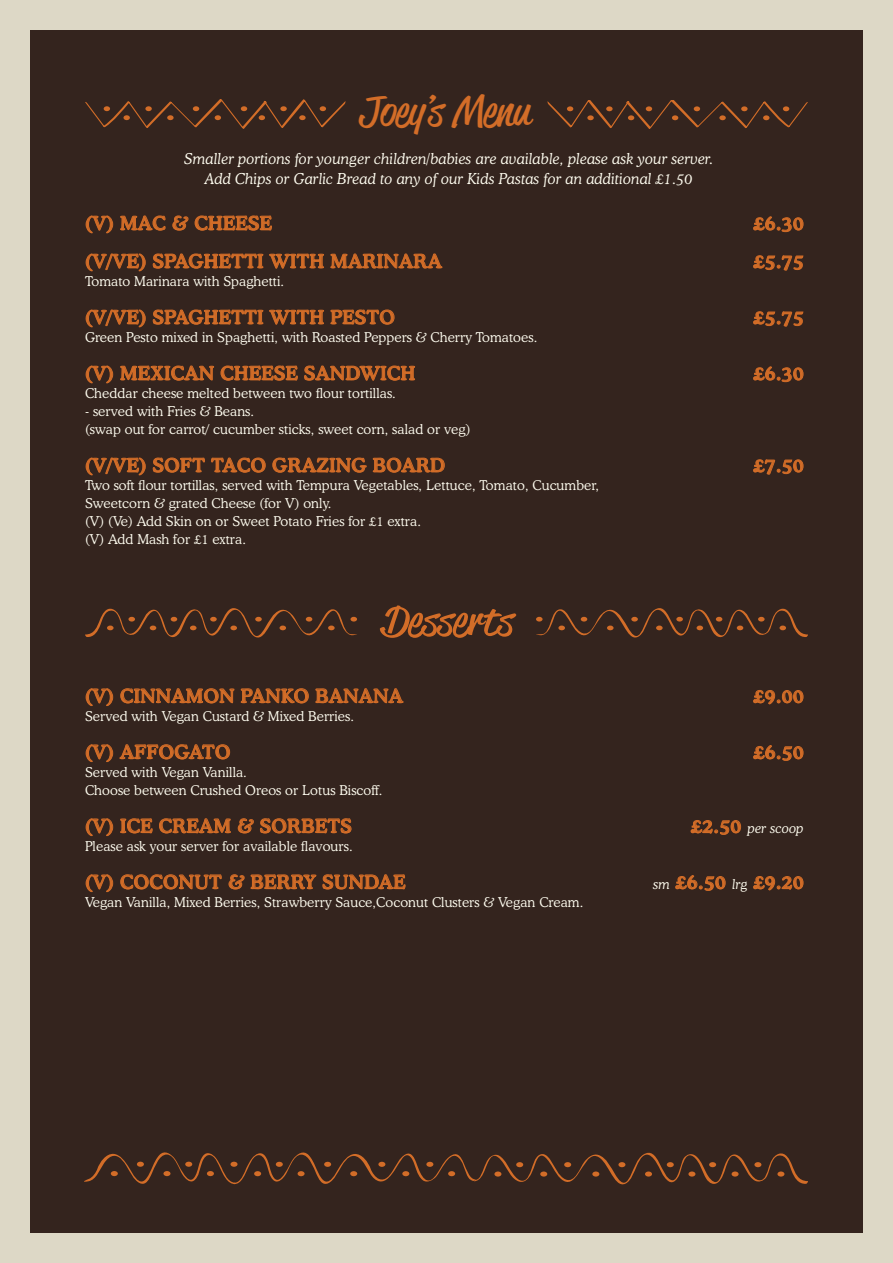
<style>
.page{position:relative;width:893px;height:1263px;background:#34241e}
.page>*{position:absolute;margin:0;border:0;box-sizing:border-box;transform-origin:0 0}
.t1{font:40.5px "Reklame Script Regular DEMO";color:#d36d28;scale:1.23 1}
.t2{font:40.5px "Reklame Script Regular DEMO";color:#d36d28;scale:1.33 1}
.t3{font:500 18.75px "Cooper BT";letter-spacing:.03em;color:#d36d28}
.t4{font:italic 300 15px "Cooper BT";letter-spacing:.01em;color:#fffdf0}
.t5{font:300 13.5px/18px "Cooper BT";letter-spacing:.01em;color:#fffdf0}
.t6{font:italic 300 13.5px "Cooper BT";letter-spacing:.01em;color:#fffdf0}
.s1{font-family:"Yesteryear"}
.s2{font-weight:500;font-style:normal;font-size:18.75px;color:#d36d28}
.s3{font-weight:300;font-style:italic;font-size:13.5px;color:#fffdf0}
</style>
<div class="page">
<div style="left:0;top:0;width:30px;height:1263px;background:#ddd8c6"></div>
<div style="left:0;top:0;width:893px;height:30px;background:#ddd8c6"></div>
<div style="left:863px;top:0;width:30px;height:1263px;background:#ddd8c6"></div>
<div style="left:0;top:1233px;width:893px;height:30px;background:#ddd8c6"></div>
<svg style="left:84px;top:1152px;width:724px;height:32px"></svg>
<div style="left:230px;top:1162px;width:8px;height:5px;background:#d36d28;border-radius:50%"></div>
<svg style="left:85px;top:100px;width:261px;height:29px"></svg>
<svg style="left:547px;top:101px;width:261px;height:28px"></svg>
<svg style="left:86px;top:215px;width:27px;height:18px"></svg>
<svg style="left:120px;top:215px;width:46px;height:16px"></svg>
<svg style="left:172px;top:215px;width:16px;height:16px"></svg>
<svg style="left:195px;top:215px;width:77px;height:16px"></svg>
<svg style="left:753px;top:216px;width:50px;height:16px"></svg>
<svg style="left:86px;top:253px;width:60px;height:19px"></svg>
<svg style="left:153px;top:253px;width:110px;height:16px"></svg>
<svg style="left:269px;top:254px;width:55px;height:15px"></svg>
<svg style="left:330px;top:253px;width:112px;height:15px"></svg>
<svg style="left:753px;top:255px;width:50px;height:16px"></svg>
<svg style="left:86px;top:309px;width:60px;height:19px"></svg>
<svg style="left:153px;top:309px;width:110px;height:16px"></svg>
<svg style="left:269px;top:310px;width:55px;height:15px"></svg>
<svg style="left:330px;top:309px;width:64px;height:16px"></svg>
<svg style="left:753px;top:311px;width:50px;height:16px"></svg>
<svg style="left:86px;top:365px;width:27px;height:18px"></svg>
<svg style="left:120px;top:365px;width:94px;height:16px"></svg>
<svg style="left:221px;top:365px;width:77px;height:16px"></svg>
<svg style="left:304px;top:365px;width:111px;height:16px"></svg>
<svg style="left:753px;top:366px;width:50px;height:16px"></svg>
<svg style="left:86px;top:457px;width:60px;height:19px"></svg>
<svg style="left:153px;top:458px;width:52px;height:15px"></svg>
<svg style="left:211px;top:458px;width:55px;height:15px"></svg>
<svg style="left:272px;top:457px;width:95px;height:16px"></svg>
<svg style="left:373px;top:458px;width:72px;height:15px"></svg>
<svg style="left:753px;top:459px;width:50px;height:16px"></svg>
<svg style="left:86px;top:688px;width:27px;height:18px"></svg>
<svg style="left:120px;top:688px;width:114px;height:15px"></svg>
<svg style="left:241px;top:688px;width:68px;height:15px"></svg>
<svg style="left:315px;top:688px;width:89px;height:15px"></svg>
<svg style="left:753px;top:690px;width:50px;height:14px"></svg>
<svg style="left:86px;top:744px;width:27px;height:18px"></svg>
<svg style="left:120px;top:744px;width:110px;height:15px"></svg>
<svg style="left:753px;top:745px;width:50px;height:16px"></svg>
<svg style="left:86px;top:818px;width:27px;height:18px"></svg>
<svg style="left:120px;top:818px;width:33px;height:15px"></svg>
<svg style="left:159px;top:818px;width:72px;height:15px"></svg>
<svg style="left:238px;top:818px;width:16px;height:15px"></svg>
<svg style="left:260px;top:818px;width:91px;height:15px"></svg>
<svg style="left:691px;top:820px;width:50px;height:15px"></svg>
<svg style="left:86px;top:874px;width:27px;height:18px"></svg>
<svg style="left:120px;top:874px;width:102px;height:15px"></svg>
<svg style="left:229px;top:874px;width:16px;height:15px"></svg>
<svg style="left:251px;top:874px;width:65px;height:15px"></svg>
<svg style="left:322px;top:874px;width:83px;height:15px"></svg>
<svg style="left:675px;top:875px;width:51px;height:16px"></svg>
<svg style="left:753px;top:876px;width:50px;height:14px"></svg>
<svg style="left:85px;top:608px;width:272px;height:29px"></svg>
<svg style="left:536px;top:608px;width:272px;height:29px"></svg>
<p class="t1" style="left:359px;top:94px;width:141px">Joey<span class="s1">’</span>s Menu</p>
<p class="t4" style="left:184px;top:150px;width:530px">Smaller portions for younger children/babies are available, please ask your server.</p>
<p class="t4" style="left:205px;top:169px;width:489px">Add Chips or Garlic Bread to any of our Kids Pastas for an additional £1.50</p>
<p class="t3" style="left:85px;top:212px;width:188px">(V) MAC &amp; CHEESE</p>
<p class="t3" style="left:754px;top:212px;width:51px">£6.30</p>
<p class="t3" style="left:85px;top:250px;width:358px">(V/VE) SPAGHETTI WITH MARINARA</p>
<p class="t3" style="left:754px;top:250px;width:51px">£5.75</p>
<p class="t5" style="left:85px;top:272px;width:201px">Tomato Marinara with Spaghetti.</p>
<p class="t3" style="left:85px;top:306px;width:311px">(V/VE) SPAGHETTI WITH PESTO</p>
<p class="t3" style="left:754px;top:306px;width:51px">£5.75</p>
<p class="t5" style="left:85px;top:328px;width:454px">Green Pesto mixed in Spaghetti, with Roasted Peppers &amp; Cherry Tomatoes.</p>
<p class="t3" style="left:85px;top:362px;width:332px">(V) MEXICAN CHEESE SANDWICH</p>
<p class="t3" style="left:754px;top:362px;width:51px">£6.30</p>
<p class="t5" style="left:85px;top:384px;width:312px">Cheddar cheese melted between two flour tortillas.</p>
<p class="t5" style="left:85px;top:402px;width:387px">- served with Fries &amp; Beans.<br>(swap out for carrot/ cucumber sticks, sweet corn, salad or veg)</p>
<p class="t3" style="left:85px;top:454px;width:361px">(V/VE) SOFT TACO GRAZING BOARD</p>
<p class="t3" style="left:754px;top:454px;width:51px">£7.50</p>
<p class="t5" style="left:85px;top:476px;width:516px">Two soft flour tortillas, served with Tempura Vegetables, Lettuce, Tomato, Cucumber, Sweetcorn &amp; grated Cheese (for V) only.<br>(V) (Ve) Add Skin on or Sweet Potato Fries for £1 extra.<br>(V) Add Mash for £1 extra.</p>
<p class="t2" style="left:381px;top:604px;width:100px">Desserts</p>
<p class="t3" style="left:85px;top:684px;width:319px">(V) CINNAMON PANKO BANANA</p>
<p class="t3" style="left:754px;top:684px;width:51px">£9.00</p>
<p class="t5" style="left:85px;top:707px;width:271px">Served with Vegan Custard &amp; Mixed Berries.</p>
<p class="t3" style="left:85px;top:740px;width:147px">(V) AFFOGATO</p>
<p class="t3" style="left:754px;top:740px;width:51px">£6.50</p>
<p class="t5" style="left:85px;top:763px;width:299px">Served with Vegan Vanilla.<br>Choose between Crushed Oreos or Lotus Biscoff.</p>
<p class="t3" style="left:85px;top:814px;width:268px">(V) ICE CREAM &amp; SORBETS</p>
<p class="t6" style="left:691px;top:819px;width:114px"><span class="s2">£2.50</span> per scoop</p>
<p class="t5" style="left:85px;top:837px;width:269px">Please ask your server for available flavours.</p>
<p class="t3" style="left:85px;top:870px;width:322px">(V) COCONUT &amp; BERRY SUNDAE</p>
<p class="t3" style="left:653px;top:870px;width:152px"><span class="s3">sm</span> £6.50 <span class="s3">lrg</span> £9.20</p>
<p class="t5" style="left:85px;top:893px;width:500px">Vegan Vanilla, Mixed Berries, Strawberry Sauce,Coconut Clusters &amp; Vegan Cream.</p>
</div>
